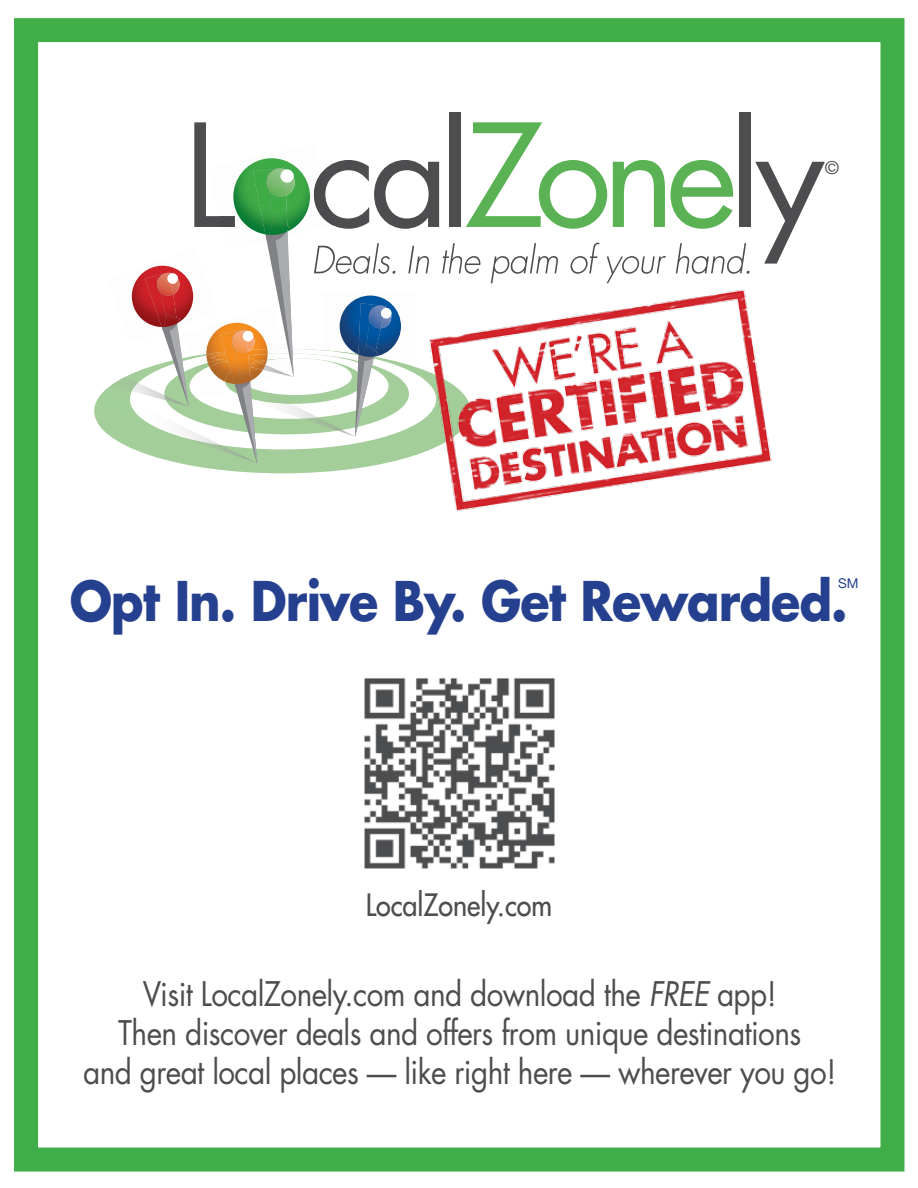
<style>
.page{position:relative;width:918px;height:1188px;background:#fff}
.page>*{position:absolute;margin:0;border:0;box-sizing:border-box;transform-origin:0 0}
.t1{font:700 53.25px "Futura";letter-spacing:-.02em;color:#25408f;scale:.9 1}
.t2{font:33px/39px "Futura";letter-spacing:-.02em;color:#4d4d4f;text-align:center;scale:.9 1}
.t3{font:30px "Futura";color:#4d4d4f;scale:.9 1}
.t4{font:18px "Helvetica Neue";color:#4d4d4f}
.t5{font:13.5px "Helvetica Neue";color:#25408f}
.s1{font-style:italic}
</style>
<div class="page">
<img style="left:364px;top:678px;width:191px;height:191px">
<div style="left:14px;top:18px;width:890px;height:1154px;border:24px solid #41ad49"></div>
<div style="left:450px;top:113px;width:11px;height:114px;background:#4d4d4f"></div>
<div style="left:740px;top:113px;width:11px;height:114px;background:#4d4d4f"></div>
<svg style="left:95px;top:122px;width:730px;height:344px"></svg>
<img style="left:422px;top:284px;width:356px;height:227px">
<p class="t4" style="left:825px;top:157px;width:16px">©</p>
<h1 class="t1" style="left:70px;top:564px;width:866px">Opt In. Drive By. Get Rewarded.</h1>
<p class="t5" style="left:838px;top:575px;width:22px">SM</p>
<p class="t3" style="left:366px;top:885px;width:209px">LocalZonely.com</p>
<p class="t2" style="left:83px;top:974px;width:838px">Visit LocalZonely.com and download the <span class="s1">FREE</span> app!<br>Then discover deals and offers from unique destinations<br>and great local places — like right here — wherever you go!</p>
</div>
